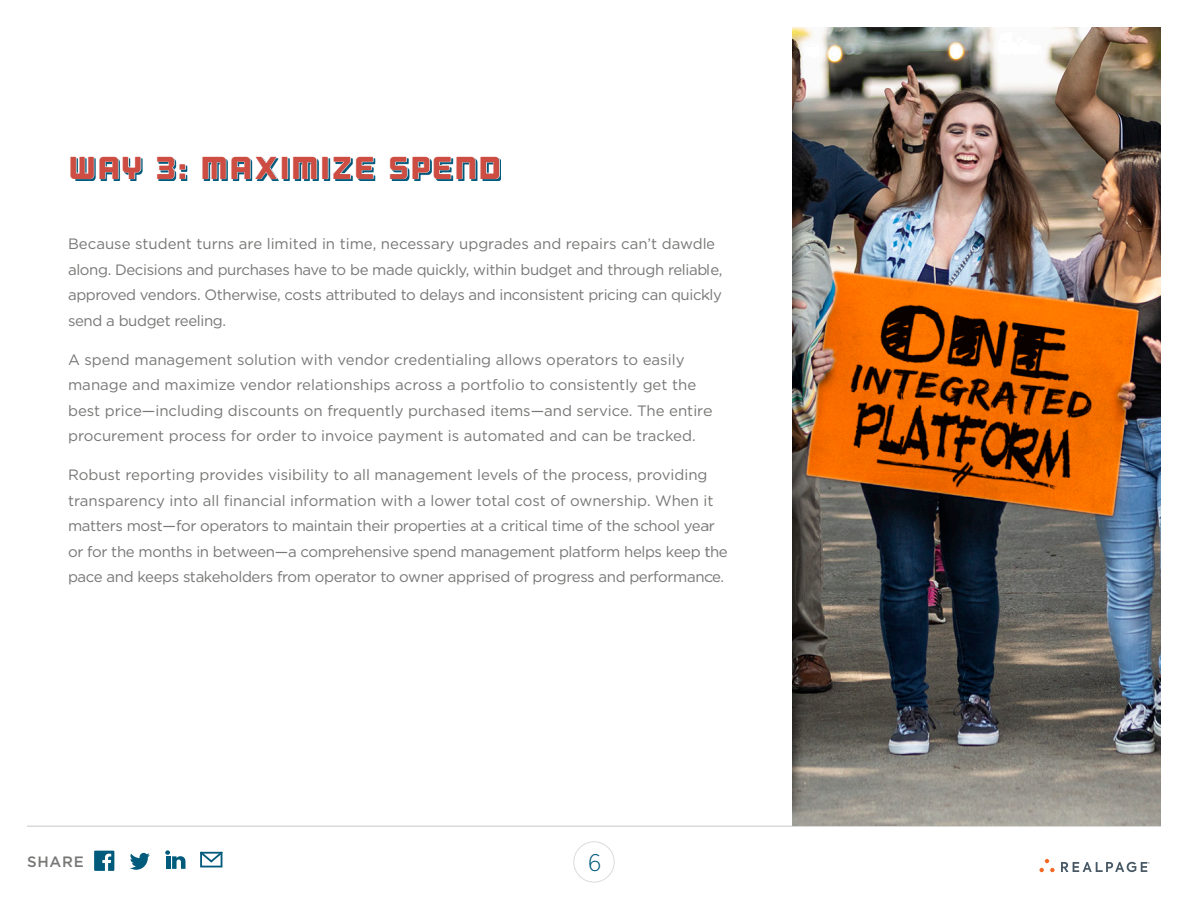
<style>
.page{position:relative;width:1188px;height:918px;background:#fff}
.page>*{position:absolute;margin:0;border:0;box-sizing:border-box;transform-origin:0 0}
.T1_center{font:31.5px "Outage";letter-spacing:.025em;color:#cd4d42}
.t1{font:300 24px "Gotham Narrow";color:#005a7c}
.Main_Paragraph{font:15px/25.5px "Gotham";letter-spacing:-.015em;color:#777776}
.t2{font:500 15px "Gotham";letter-spacing:.05em;color:#777776}
</style>
<div class="page">
<svg style="left:165px;top:850px;width:21px;height:19px"></svg>
<svg style="left:94px;top:851px;width:20px;height:20px"></svg>
<svg style="left:130px;top:853px;width:20px;height:17px"></svg>
<svg style="left:200px;top:852px;width:23px;height:15px"></svg>
<svg style="left:573px;top:841px;width:42px;height:42px"></svg>
<hr style="left:27px;top:826px;width:1134px;height:1px;background:#d9d9d8">
<svg style="left:1039px;top:859px;width:16px;height:13px"></svg>
<svg style="left:1061px;top:862px;width:89px;height:10px"></svg>
<svg style="left:76px;top:158px;width:425px;height:23px"></svg>
<svg style="left:75px;top:158px;width:67px;height:22px"></svg>
<svg style="left:156px;top:158px;width:30px;height:21px"></svg>
<svg style="left:202px;top:158px;width:76px;height:22px"></svg>
<div style="left:282px;top:156px;width:6px;height:23px;border:1px solid #fff"></div>
<svg style="left:293px;top:158px;width:25px;height:22px"></svg>
<div style="left:322px;top:156px;width:6px;height:23px;border:1px solid #fff"></div>
<svg style="left:333px;top:158px;width:41px;height:22px"></svg>
<svg style="left:389px;top:158px;width:111px;height:22px"></svg>
<img style="left:792px;top:27px;width:369px;height:799px">
<p class="T1_center" style="left:68px;top:149px;width:435px">WAY 3: MAXIMIZE SPEND</p>
<p class="Main_Paragraph" style="left:68px;top:231px;width:656px">Because student turns are limited in time, necessary upgrades and repairs can’t dawdle along. Decisions and purchases have to be made quickly, within budget and through reliable, approved vendors. Otherwise, costs attributed to delays and inconsistent pricing can quickly send a budget reeling.</p>
<p class="Main_Paragraph" style="left:68px;top:346px;width:645px">A spend management solution with vendor credentialing allows operators to easily manage and maximize vendor relationships across a portfolio to consistently get the best price—including discounts on frequently purchased items—and service. The entire procurement process for order to invoice payment is automated and can be tracked.</p>
<p class="Main_Paragraph" style="left:68px;top:462px;width:661px">Robust reporting provides visibility to all management levels of the process, providing transparency into all financial information with a lower total cost of ownership. When it matters most—for operators to maintain their properties at a critical time of the school year or for the months in between—a comprehensive spend management platform helps keep the pace and keeps stakeholders from operator to owner apprised of progress and performance.</p>
<p class="t2" style="left:27px;top:852px;width:58px">SHARE</p>
<h2 class="t1" style="left:588px;top:848px;width:15px">6</h2>
</div>
